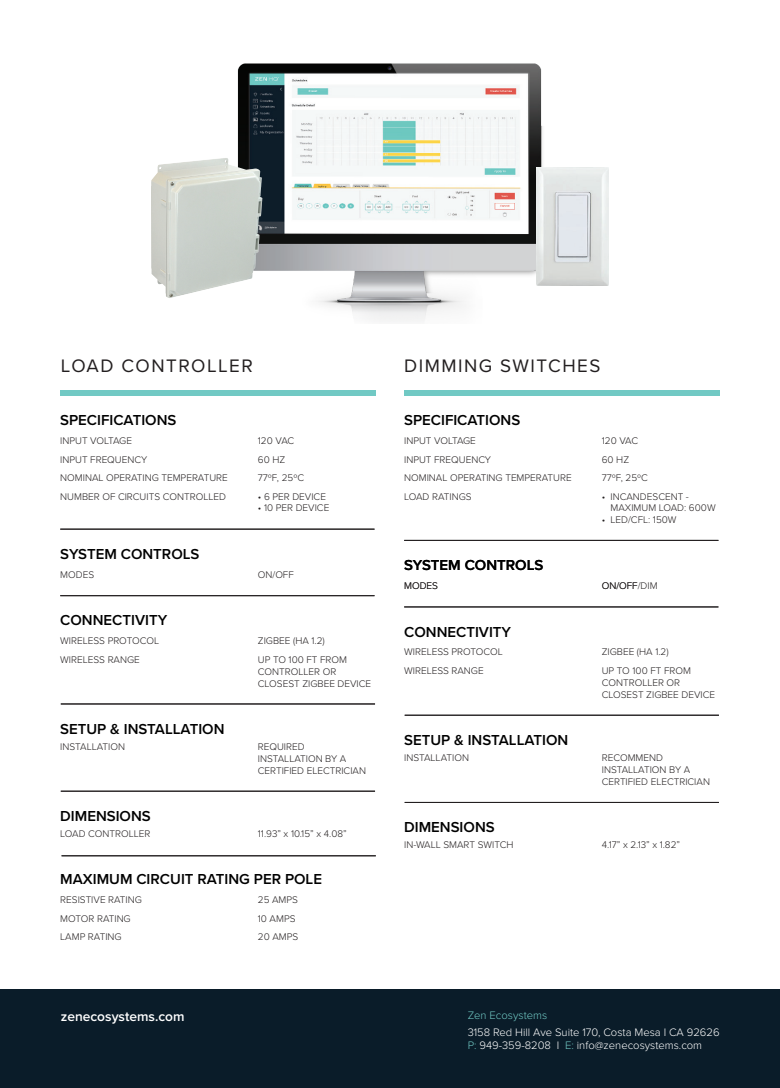
<style>
.page{position:relative;width:780px;height:1088px;background:#fff}
.page>*{position:absolute;margin:0;border:0;box-sizing:border-box;transform-origin:0 0}
.t1{font:18.75px "Proxima Nova";letter-spacing:.08em;color:#231f20}
.t2{font:600 15px "Proxima Nova";color:#000}
.t3{font:600 13.75px "Proxima Nova";color:#fff}
.t4{font:300 11.25px/12.5px "Proxima Nova";color:#fff}
.t5{font:300 11.25px "Proxima Nova";color:#71c9c4}
.t6{font:300 10px/12px "Proxima Nova";color:#231f20}
.s1{color:#71c9c4}
</style>
<div class="page">
<img style="left:225px;top:63px;width:363px;height:259px">
<img style="left:536px;top:167px;width:72px;height:118px">
<div style="left:404px;top:390px;width:315px;height:5px;background:#71c9c4"></div>
<div style="left:60px;top:390px;width:316px;height:5px;background:#71c9c4"></div>
<img style="left:151px;top:158px;width:74px;height:139px">
<div style="left:0;top:989px;width:780px;height:99px;background:#0a1c29"></div>
<hr style="left:60px;top:595px;width:314px;height:1px;background:#231f20">
<hr style="left:61px;top:704px;width:314px;height:1px;background:#231f20">
<hr style="left:61px;top:791px;width:314px;height:1px;background:#231f20">
<hr style="left:62px;top:855px;width:314px;height:1px;background:#231f20">
<hr style="left:60px;top:529px;width:314px;height:1px;background:#231f20">
<hr style="left:404px;top:607px;width:314px;height:1px;background:#231f20">
<hr style="left:404px;top:715px;width:315px;height:1px;background:#231f20">
<hr style="left:404px;top:802px;width:315px;height:1px;background:#231f20">
<hr style="left:404px;top:540px;width:314px;height:1px;background:#231f20">
<h1 class="t1" style="left:61px;top:352px;width:193px">LOAD CONTROLLER</h1>
<h2 class="t2" style="left:60px;top:409px;width:118px">SPECIFICATIONS</h2>
<p class="t6" style="left:60px;top:434px;width:73px">INPUT VOLTAGE</p>
<p class="t6" style="left:258px;top:434px;width:38px">120 VAC</p>
<p class="t6" style="left:60px;top:453px;width:88px">INPUT FREQUENCY</p>
<p class="t6" style="left:258px;top:453px;width:29px">60 HZ</p>
<p class="t6" style="left:60px;top:471px;width:169px">NOMINAL OPERATING TEMPERATURE</p>
<p class="t6" style="left:258px;top:471px;width:48px">77ºF, 25ºC</p>
<p class="t6" style="left:60px;top:490px;width:167px">NUMBER OF CIRCUITS CONTROLLED</p>
<p class="t6" style="left:258px;top:490px;width:70px">• 6 PER DEVICE</p>
<p class="t6" style="left:258px;top:501px;width:73px">• 10 PER DEVICE</p>
<h2 class="t2" style="left:60px;top:543px;width:141px">SYSTEM CONTROLS</h2>
<p class="t6" style="left:60px;top:568px;width:35px">MODES</p>
<p class="t6" style="left:258px;top:568px;width:37px">ON/OFF</p>
<h2 class="t2" style="left:60px;top:609px;width:108px">CONNECTIVITY</h2>
<p class="t6" style="left:60px;top:634px;width:100px">WIRELESS PROTOCOL</p>
<p class="t6" style="left:258px;top:634px;width:68px">ZIGBEE (HA 1.2)</p>
<p class="t6" style="left:60px;top:653px;width:81px">WIRELESS RANGE</p>
<p class="t6" style="left:258px;top:653px;width:115px">UP TO 100 FT FROM<br>CONTROLLER OR<br>CLOSEST ZIGBEE DEVICE</p>
<h2 class="t2" style="left:60px;top:717px;width:166px">SETUP &amp; INSTALLATION</h2>
<p class="t6" style="left:60px;top:740px;width:66px">INSTALLATION</p>
<p class="t6" style="left:258px;top:740px;width:110px">REQUIRED<br>INSTALLATION BY A<br>CERTIFIED ELECTRICIAN</p>
<h2 class="t2" style="left:60px;top:804px;width:92px">DIMENSIONS</h2>
<p class="t6" style="left:60px;top:827px;width:92px">LOAD CONTROLLER</p>
<p class="t6" style="left:258px;top:827px;width:90px">11.93” x 10.15” x 4.08”</p>
<h2 class="t2" style="left:60px;top:868px;width:263px">MAXIMUM CIRCUIT RATING PER POLE</h2>
<p class="t6" style="left:60px;top:893px;width:83px">RESISTIVE RATING</p>
<p class="t6" style="left:258px;top:893px;width:42px">25 AMPS</p>
<p class="t6" style="left:60px;top:912px;width:72px">MOTOR RATING</p>
<p class="t6" style="left:258px;top:912px;width:39px">10 AMPS</p>
<p class="t6" style="left:60px;top:930px;width:63px">LAMP RATING</p>
<p class="t6" style="left:258px;top:930px;width:42px">20 AMPS</p>
<h1 class="t1" style="left:404px;top:352px;width:198px">DIMMING SWITCHES</h1>
<h2 class="t2" style="left:404px;top:409px;width:118px">SPECIFICATIONS</h2>
<p class="t6" style="left:404px;top:434px;width:73px">INPUT VOLTAGE</p>
<p class="t6" style="left:601px;top:434px;width:38px">120 VAC</p>
<p class="t6" style="left:404px;top:453px;width:88px">INPUT FREQUENCY</p>
<p class="t6" style="left:601px;top:453px;width:29px">60 HZ</p>
<p class="t6" style="left:404px;top:471px;width:169px">NOMINAL OPERATING TEMPERATURE</p>
<p class="t6" style="left:601px;top:471px;width:48px">77ºF, 25ºC</p>
<p class="t6" style="left:404px;top:490px;width:69px">LOAD RATINGS</p>
<p class="t6" style="left:610px;top:490px;width:107px;line-height:11.2px;text-indent:-9px">• INCANDESCENT -<br>MAXIMUM LOAD: 600W</p>
<p class="t6" style="left:601px;top:513px;width:76px">• LED/CFL: 150W</p>
<h2 class="t2" style="left:404px;top:554px;width:141px">SYSTEM CONTROLS</h2>
<p class="t6" style="left:404px;top:579px;width:35px">MODES</p>
<p class="t6" style="left:601px;top:579px;width:57px">ON/OFF/DIM</p>
<h2 class="t2" style="left:404px;top:620px;width:108px">CONNECTIVITY</h2>
<p class="t6" style="left:404px;top:645px;width:100px">WIRELESS PROTOCOL</p>
<p class="t6" style="left:601px;top:645px;width:68px">ZIGBEE (HA 1.2)</p>
<p class="t6" style="left:404px;top:664px;width:81px">WIRELESS RANGE</p>
<p class="t6" style="left:601px;top:664px;width:115px">UP TO 100 FT FROM<br>CONTROLLER OR<br>CLOSEST ZIGBEE DEVICE</p>
<h2 class="t2" style="left:404px;top:729px;width:166px">SETUP &amp; INSTALLATION</h2>
<p class="t6" style="left:404px;top:751px;width:66px">INSTALLATION</p>
<p class="t6" style="left:601px;top:751px;width:110px">RECOMMEND<br>INSTALLATION BY A<br>CERTIFIED ELECTRICIAN</p>
<h2 class="t2" style="left:404px;top:816px;width:92px">DIMENSIONS</h2>
<p class="t6" style="left:404px;top:838px;width:111px">IN-WALL SMART SWITCH</p>
<p class="t6" style="left:601px;top:838px;width:80px">4.17” x 2.13” x 1.82”</p>
<h3 class="t3" style="left:61px;top:1006px;width:125px">zenecosystems.com</h3>
<p class="t5" style="left:467px;top:1006px;width:81px">Zen Ecosystems</p>
<p class="t4" style="left:467px;top:1025px;width:253px">3158 Red Hill Ave Suite 170, Costa Mesa I CA 92626<br><span class="s1">P:</span> 949-359-8208 I <span class="s1">E:</span> info@zenecosystems.com</p>
</div>
